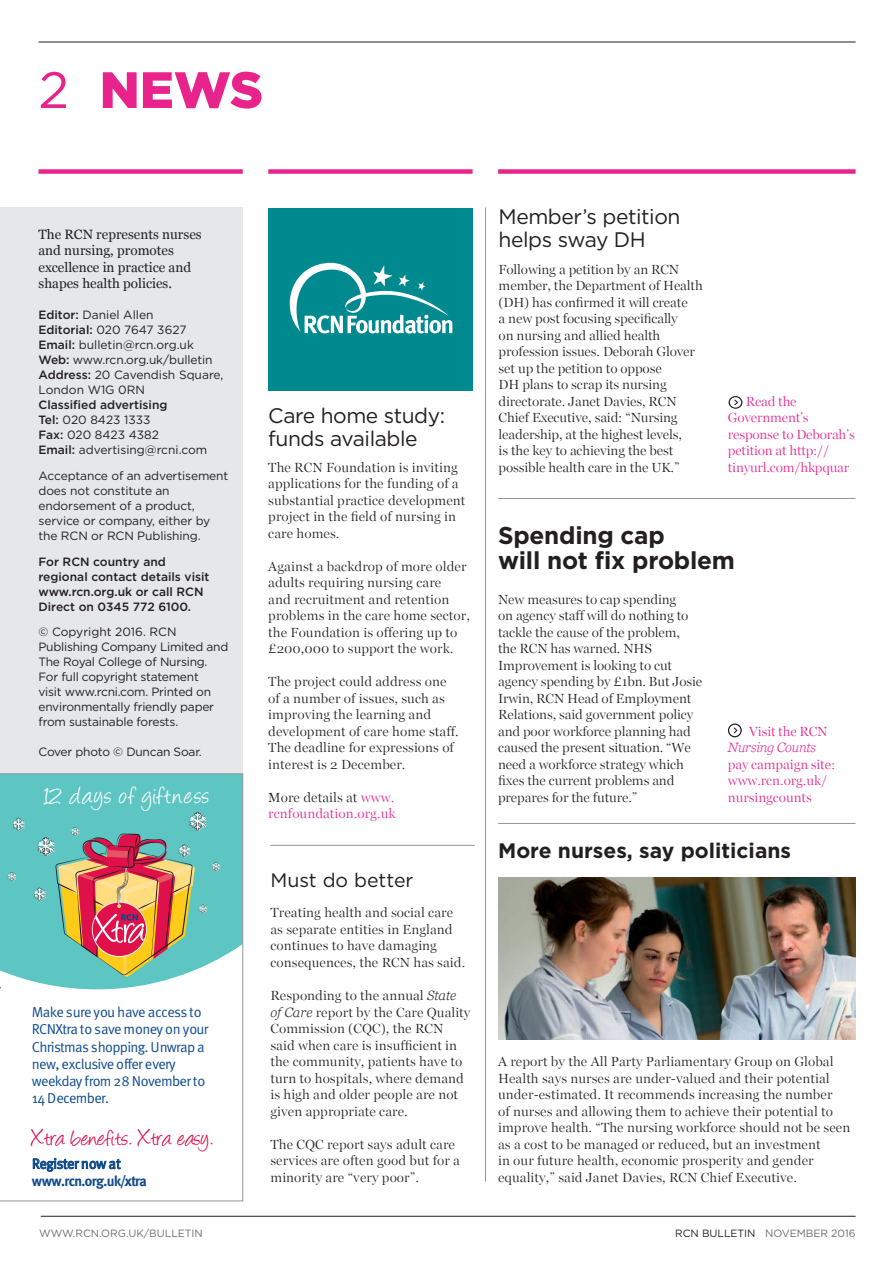
<style>
.page{position:relative;width:894px;height:1264px;background:#fff}
.page>*{position:absolute;margin:0;border:0;box-sizing:border-box;transform-origin:0 0}
.t1{font:900 51px "Gotham";color:#e8248c}
.t2{font:27.6px "Angelina";letter-spacing:.04em;color:#fff}
.t3{font:25.35px "Angelina";color:#e0104b}
.t4{font:700 24.3px/25.7px "Gotham";letter-spacing:-.01em;color:#231f20}
.t5{font:21px/22.5px "Gotham";letter-spacing:-.02em;color:#231f20}
.t6{font:700 21px "Gotham";color:#231f20}
.t7{font:19.5px "Gotham";color:#231f20}
.t8{font:14.4px/17.2px "Meta OT";letter-spacing:-.05em;color:#104b8d}
.t9{font:700 14.4px "Meta";letter-spacing:-.04em;color:#104b8d}
.t10{font:300 13.5px/16.5px "SD Georgia";color:#231f20}
.t11{font:300 13.5px/16.5px "SD Georgia";letter-spacing:-.01em;color:#e8248c}
.t12{font:13.5px/16.5px "Georgia";color:#231f20}
.t13{font:italic 300 13.5px "Georgia Pro";letter-spacing:-.01em;color:#e8248c}
.t14{font:12px/15px "Gotham";letter-spacing:-.01em;color:#231f20}
.t15{font:500 12px/15px "Gotham";color:#231f20}
.t16{font:10.5px "Gotham";color:#6c6d70}
.s1{font-weight:400}
.s2{font-weight:500}
.s3{color:#231f20}
.s4{font-family:"Georgia Pro";font-style:italic}
</style>
<div class="page">
<hr style="left:38px;top:42px;width:817px;height:1px;background:#231f20">
<hr style="left:41px;top:1215px;width:814px;height:1px;background:#231f20">
<div style="left:268px;top:169px;width:204px;height:5px;background:#e8248c"></div>
<div style="left:38px;top:169px;width:205px;height:5px;background:#e8248c"></div>
<div style="left:498px;top:169px;width:357px;height:5px;background:#e8248c"></div>
<div style="left:268px;top:207px;width:204px;height:183px;background:#00898f"></div>
<svg style="left:289px;top:263px;width:163px;height:71px"></svg>
<hr style="left:485px;top:207px;width:1px;height:974px;background:#939598">
<svg style="left:727px;top:723px;width:14px;height:14px"></svg>
<hr style="left:498px;top:823px;width:357px;height:1px;background:#939598">
<hr style="left:498px;top:498px;width:357px;height:1px;background:#939598">
<hr style="left:270px;top:844px;width:204px;height:1px;background:#939598">
<div style="left:0;top:207px;width:243px;height:566px;background:#e6e7e9"></div>
<svg style="left:0;top:773px;width:243px;height:428px"></svg>
<img style="left:498px;top:877px;width:357px;height:162px">
<svg style="left:728px;top:396px;width:14px;height:13px"></svg>
<h1 class="t1" style="left:38px;top:55px;width:226px"><span class="s1">2</span> NEWS</h1>
<p class="t12" style="left:38px;top:225px;width:165px">The RCN represents nurses and nursing, promotes excellence in practice and shapes health policies.</p>
<p class="t14" style="left:38px;top:307px;width:186px"><span class="s2">Editor:</span> Daniel Allen<br><span class="s2">Editorial:</span> 020 7647 3627<br><span class="s2">Email:</span> bulletin@rcn.org.uk<br><span class="s2">Web:</span> www.rcn.org.uk/bulletin<br><span class="s2">Address:</span> 20 Cavendish Square,<br>London W1G 0RN</p>
<p class="t14" style="left:38px;top:397px;width:170px"><span class="s2">Classified advertising<br>Tel:</span> 020 8423 1333<br><span class="s2">Fax:</span> 020 8423 4382<br><span class="s2">Email:</span> advertising@rcni.com</p>
<p class="t14" style="left:38px;top:468px;width:191px">Acceptance of an advertisement does not constitute an endorsement of a product, service or company, either by the RCN or RCN Publishing.</p>
<p class="t15" style="left:38px;top:553px;width:172px">For RCN country and regional contact details visit www.rcn.org.uk or call RCN<br>Direct on 0345 772 6100.</p>
<p class="t14" style="left:38px;top:624px;width:191px">© Copyright 2016. RCN<br>Publishing Company Limited and<br>The Royal College of Nursing.<br>For full copyright statement<br>visit www.rcni.com. Printed on environmentally friendly paper from sustainable forests.</p>
<p class="t14" style="left:38px;top:744px;width:165px">Cover photo © Duncan Soar.</p>
<h2 class="t2" style="left:44px;top:784px;width:167px">12 days of giftness</h2>
<p class="t8" style="left:32px;top:1003px;width:178px">Make sure you have access to<br>RCNXtra to save money on your<br>Christmas shopping. Unwrap a new, exclusive offer every weekday from 28 November to<br>14 December.</p>
<h3 class="t3" style="left:32px;top:1127px;width:182px">Xtra benefits. Xtra easy.</h3>
<p class="t8" style="left:32px;top:1155px;width:90px">Register now at</p>
<p class="t9" style="left:32px;top:1172px;width:116px">www.rcn.org.uk/xtra</p>
<h3 class="t5" style="left:268px;top:404px;width:178px">Care home study: funds available</h3>
<p class="t10" style="left:268px;top:458px;width:199px">The RCN Foundation is inviting applications for the funding of a substantial practice development project in the field of nursing in care homes.</p>
<p class="t10" style="left:268px;top:557px;width:203px">Against a backdrop of more older adults requiring nursing care<br>and recruitment and retention problems in the care home sector, the Foundation is offering up to £200,000 to support the work.</p>
<p class="t10" style="left:268px;top:673px;width:192px">The project could address one of a number of issues, such as improving the learning and development of care home staff.<br>The deadline for expressions of interest is 2 December.</p>
<p class="t11" style="left:268px;top:788px;width:129px"><span class="s3">More details at</span> www. rcnfoundation.org.uk</p>
<h3 class="t7" style="left:270px;top:867px;width:144px">Must do better</h3>
<p class="t10" style="left:270px;top:904px;width:196px">Treating health and social care as separate entities in England continues to have damaging consequences, the RCN has said.</p>
<p class="t10" style="left:270px;top:986px;width:202px">Responding to the annual <span class="s4">State<br>of Care</span> report by the Care Quality<br>Commission (CQC), the RCN said when care is insufficient in the community, patients have to turn to hospitals, where demand is high and older people are not given appropriate care.</p>
<p class="t10" style="left:270px;top:1135px;width:191px">The CQC report says adult care services are often good but for a minority are “very poor”.</p>
<h3 class="t5" style="left:498px;top:205px;width:183px">Member’s petition helps sway DH</h3>
<p class="t10" style="left:498px;top:260px;width:206px">Following a petition by an RCN member, the Department of Health (DH) has confirmed it will create<br>a new post focusing specifically<br>on nursing and allied health profession issues. Deborah Glover set up the petition to oppose<br>DH plans to scrap its nursing directorate. Janet Davies, RCN<br>Chief Executive, said: “Nursing leadership, at the highest levels,<br>is the key to achieving the best possible health care in the UK.”</p>
<p class="t11" style="left:727px;top:392px;width:128px;text-indent:18px">Read the<br>Government’s response to Deborah’s petition at http:// tinyurl.com/hkpquar</p>
<h3 class="t4" style="left:498px;top:522px;width:238px">Spending cap<br>will not fix problem</h3>
<p class="t10" style="left:498px;top:590px;width:206px">New measures to cap spending<br>on agency staff will do nothing to tackle the cause of the problem,<br>the RCN has warned. NHS<br>Improvement is looking to cut agency spending by £1bn. But Josie<br>Irwin, RCN Head of Employment<br>Relations, said government policy and poor workforce planning had caused the present situation. “We need a workforce strategy which fixes the current problems and prepares for the future.”</p>
<p class="t11" style="left:748px;top:722px;width:80px">Visit the RCN</p>
<p class="t13" style="left:727px;top:740px;width:90px">Nursing Counts</p>
<p class="t11" style="left:727px;top:755px;width:109px">pay campaign site: www.rcn.org.uk/ nursingcounts</p>
<h3 class="t6" style="left:498px;top:836px;width:294px">More nurses, say politicians</h3>
<p class="t10" style="left:498px;top:1052px;width:354px">A report by the All Party Parliamentary Group on Global Health says nurses are under-valued and their potential under-estimated. It recommends increasing the number<br>of nurses and allowing them to achieve their potential to improve health. “The nursing workforce should not be seen as a cost to be managed or reduced, but an investment<br>in our future health, economic prosperity and gender equality,” said Janet Davies, RCN Chief Executive.</p>
<p class="t16" style="left:39px;top:1226px;width:165px">WWW.RCN.ORG.UK/BULLETIN</p>
<p class="t16" style="left:675px;top:1226px;width:182px"><span class="s3">RCN BULLETIN</span> NOVEMBER 2016</p>
</div>
